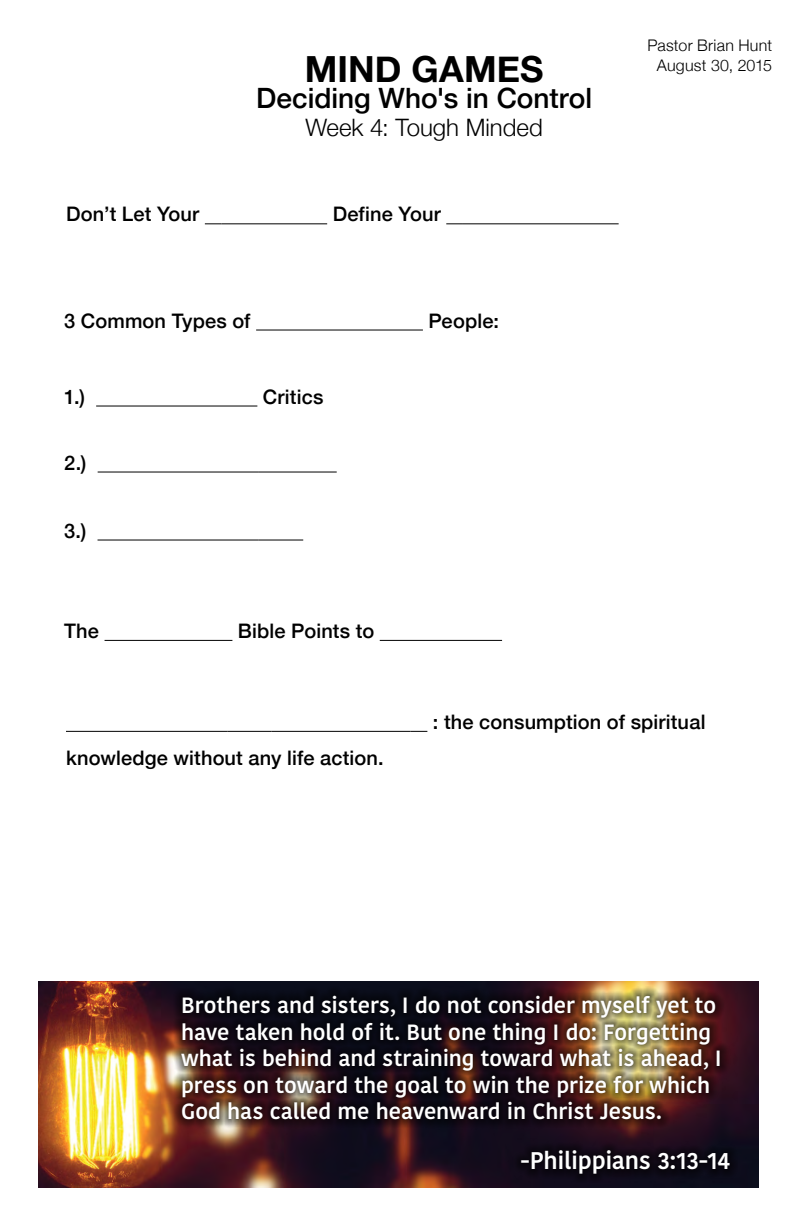
<style>
.page{position:relative;width:792px;height:1224px;background:#fff}
.page>*{position:absolute;margin:0;border:0;box-sizing:border-box;transform-origin:0 0}
.t1{font:700 36px "Helvetica Neue";color:#000}
.t2{font:500 28px "Helvetica Neue";color:#000}
.t3{font:500 24px "Kohinoor Devanagari";letter-spacing:-.01em;color:#fff}
.t4{font:300 24px "Helvetica Neue";color:#000}
.t5{font:500 22px/26.4px "Kohinoor Devanagari";color:#fff}
.t6{font:500 20px "Helvetica Neue";letter-spacing:.01em;color:#000}
.t7{font:300 16px/19.2px "Helvetica Neue";letter-spacing:.015em;color:#000;text-align:center}
</style>
<div class="page">
<hr style="left:256px;top:330px;width:167px;height:1px;background:#000">
<hr style="left:96px;top:406px;width:161px;height:1px;background:#000">
<hr style="left:98px;top:472px;width:161px;height:1px;background:#000">
<hr style="left:259px;top:472px;width:78px;height:1px;background:#000">
<hr style="left:98px;top:540px;width:161px;height:1px;background:#000">
<hr style="left:259px;top:540px;width:44px;height:1px;background:#000">
<svg style="left:205px;top:223px;width:17px;height:1px"></svg>
<hr style="left:222px;top:223px;width:105px;height:1px;background:#000">
<svg style="left:446px;top:223px;width:17px;height:1px"></svg>
<hr style="left:463px;top:223px;width:156px;height:1px;background:#000">
<hr style="left:105px;top:640px;width:127px;height:1px;background:#000">
<hr style="left:380px;top:640px;width:122px;height:1px;background:#000">
<img style="left:38px;top:982px;width:720px;height:206px">
<img style="left:172px;top:986px;width:566px;height:197px">
<hr style="left:66px;top:731px;width:161px;height:1px;background:#000">
<hr style="left:227px;top:731px;width:45px;height:1px;background:#000">
<hr style="left:272px;top:731px;width:139px;height:1px;background:#000">
<svg style="left:411px;top:731px;width:16px;height:1px"></svg>
<h1 class="t1" style="left:305px;top:40px;width:240px">MIND GAMES</h1>
<p class="t2" style="left:256px;top:75px;width:338px">Deciding Who's in Control</p>
<p class="t4" style="left:305px;top:108px;width:239px">Week 4: Tough Minded</p>
<p class="t6" style="left:66px;top:198px;width:135px">Don’t Let Your</p>
<p class="t6" style="left:333px;top:198px;width:109px">Define Your</p>
<p class="t6" style="left:64px;top:304px;width:188px">3 Common Types of</p>
<p class="t6" style="left:428px;top:304px;width:72px">People:</p>
<p class="t6" style="left:64px;top:380px;width:22px">1.)</p>
<p class="t6" style="left:263px;top:380px;width:62px">Critics</p>
<p class="t6" style="left:64px;top:446px;width:24px">2.)</p>
<p class="t6" style="left:64px;top:514px;width:24px">3.)</p>
<p class="t6" style="left:64px;top:615px;width:36px">The</p>
<p class="t6" style="left:238px;top:615px;width:138px">Bible Points to</p>
<p class="t7" style="left:647px;top:35px;width:126px">Pastor Brian Hunt<br>August 30, 2015</p>
<p class="t6" style="left:66px;top:742px;width:319px">knowledge without any life action.</p>
<p class="t6" style="left:433px;top:706px;width:274px">: the consumption of spiritual</p>
<p class="t5" style="left:181px;top:993px;width:542px">Brothers and sisters, I do not consider myself yet to have taken hold of it. But one thing I do: Forgetting what is behind and straining toward what is ahead, I press on toward the goal to win the prize for which God has called me heavenward in Christ Jesus.</p>
<p class="t3" style="left:521px;top:1147px;width:211px">-Philippians 3:13-14</p>
</div>
